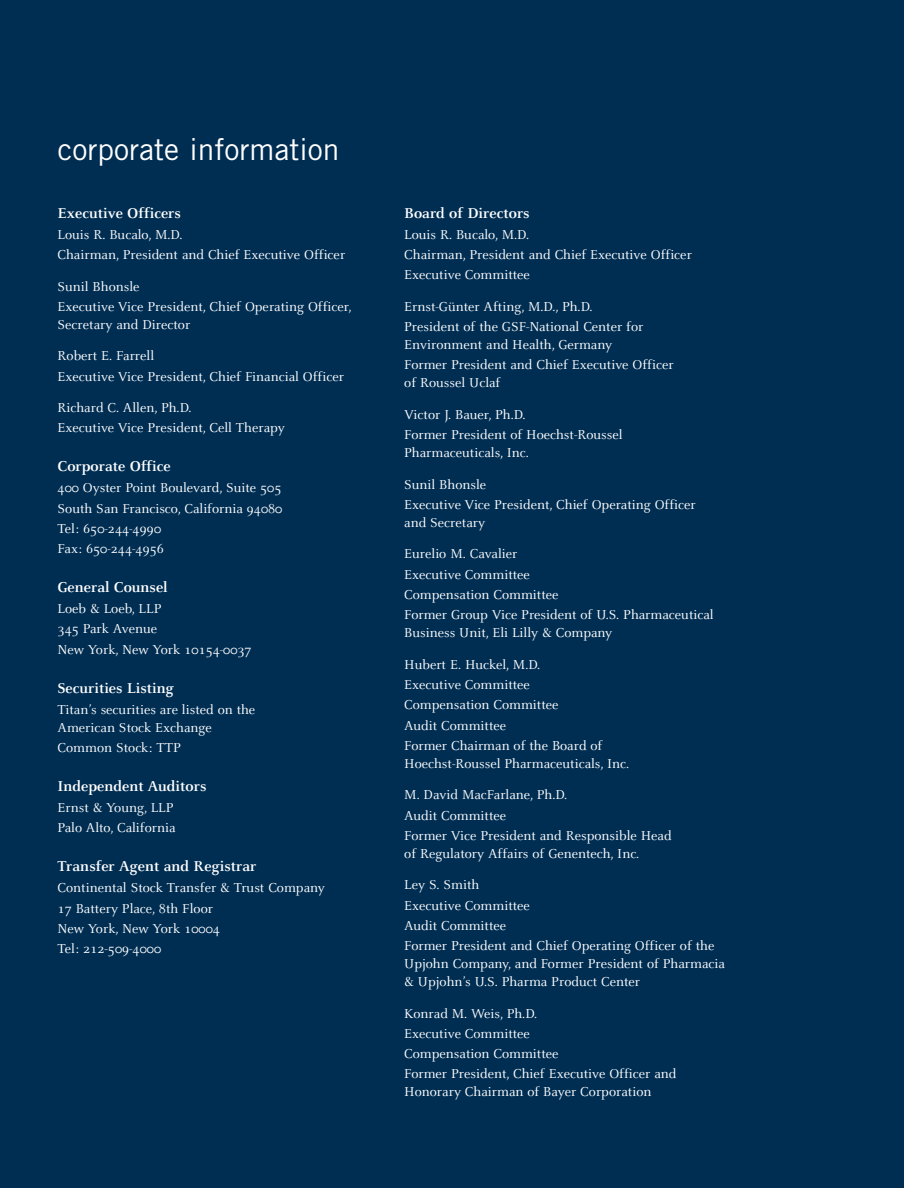
<style>
.page{position:relative;width:904px;height:1188px;background:#002e53}
.page>*{position:absolute;margin:0;border:0;box-sizing:border-box;transform-origin:0 0}
.t1{font:30px "Trade Gothic";color:#fff}
.t2{font:700 15.75px "Celeste";color:#fff}
.t3{font:14.25px/20.2px "Celeste";color:#fff}
</style>
<div class="page">
<h1 class="t1" style="left:58px;top:138px;width:283px">corporate information</h1>
<p class="t2" style="left:58px;top:208px;width:125px">Executive Officers</p>
<p class="t3" style="left:58px;top:226px;width:289px">Louis R. Bucalo, M.D.<br>Chairman, President and Chief Executive Officer</p>
<p class="t3" style="left:58px;top:278px;width:295px">Sunil Bhonsle<br>Executive Vice President, Chief Operating Officer,</p>
<p class="t3" style="left:58px;top:316px;width:134px">Secretary and Director</p>
<p class="t3" style="left:58px;top:348px;width:288px">Robert E. Farrell<br>Executive Vice President, Chief Financial Officer</p>
<p class="t3" style="left:58px;top:399px;width:229px">Richard C. Allen, Ph.D.<br>Executive Vice President, Cell Therapy</p>
<p class="t2" style="left:58px;top:462px;width:115px">Corporate Office</p>
<p class="t3" style="left:58px;top:480px;width:226px">400 Oyster Point Boulevard, Suite 505<br>South San Francisco, California 94080<br>Tel: 650-244-4990<br>Fax: 650-244-4956</p>
<p class="t2" style="left:58px;top:582px;width:112px">General Counsel</p>
<p class="t3" style="left:58px;top:600px;width:196px">Loeb &amp; Loeb, LLP<br>345 Park Avenue<br>New York, New York 10154-0037</p>
<p class="t2" style="left:58px;top:683px;width:118px">Securities Listing</p>
<p class="t3" style="left:58px;top:702px;width:199px;line-height:18px">Titan’s securities are listed on the<br>American Stock Exchange</p>
<p class="t3" style="left:58px;top:739px;width:125px">Common Stock: TTP</p>
<p class="t2" style="left:58px;top:781px;width:150px">Independent Auditors</p>
<p class="t3" style="left:58px;top:799px;width:119px">Ernst &amp; Young, LLP<br>Palo Alto, California</p>
<p class="t2" style="left:58px;top:861px;width:200px">Transfer Agent and Registrar</p>
<p class="t3" style="left:58px;top:879px;width:269px">Continental Stock Transfer &amp; Trust Company<br>17 Battery Place, 8th Floor<br>New York, New York 10004<br>Tel: 212-509-4000</p>
<p class="t2" style="left:404px;top:208px;width:127px">Board of Directors</p>
<p class="t3" style="left:404px;top:226px;width:289px">Louis R. Bucalo, M.D.<br>Chairman, President and Chief Executive Officer<br>Executive Committee</p>
<p class="t3" style="left:404px;top:298px;width:241px">Ernst-Günter Afting, M.D., Ph.D.<br>President of the GSF-National Center for</p>
<p class="t3" style="left:404px;top:336px;width:271px">Environment and Health, Germany<br>Former President and Chief Executive Officer</p>
<p class="t3" style="left:404px;top:375px;width:98px">of Roussel Uclaf</p>
<p class="t3" style="left:404px;top:406px;width:220px">Victor J. Bauer, Ph.D.<br>Former President of Hoechst-Roussel</p>
<p class="t3" style="left:404px;top:444px;width:126px">Pharmaceuticals, Inc.</p>
<p class="t3" style="left:404px;top:476px;width:293px">Sunil Bhonsle<br>Executive Vice President, Chief Operating Officer</p>
<p class="t3" style="left:404px;top:514px;width:82px">and Secretary</p>
<p class="t3" style="left:404px;top:546px;width:311px">Eurelio M. Cavalier<br>Executive Committee<br>Compensation Committee<br>Former Group Vice President of U.S. Pharmaceutical</p>
<p class="t3" style="left:404px;top:624px;width:209px">Business Unit, Eli Lilly &amp; Company</p>
<p class="t3" style="left:404px;top:656px;width:200px">Hubert E. Huckel, M.D.<br>Executive Committee<br>Compensation Committee<br>Audit Committee<br>Former Chairman of the Board of</p>
<p class="t3" style="left:404px;top:755px;width:226px">Hoechst-Roussel Pharmaceuticals, Inc.</p>
<p class="t3" style="left:404px;top:787px;width:269px">M. David MacFarlane, Ph.D.<br>Audit Committee<br>Former Vice President and Responsible Head</p>
<p class="t3" style="left:404px;top:845px;width:237px">of Regulatory Affairs of Genentech, Inc.</p>
<p class="t3" style="left:404px;top:877px;width:312px">Ley S. Smith<br>Executive Committee<br>Audit Committee<br>Former President and Chief Operating Officer of the</p>
<p class="t3" style="left:404px;top:956px;width:322px;line-height:18px">Upjohn Company, and Former President of Pharmacia &amp; Upjohn’s U.S. Pharma Product Center</p>
<p class="t3" style="left:404px;top:1005px;width:274px">Konrad M. Weis, Ph.D.<br>Executive Committee<br>Compensation Committee<br>Former President, Chief Executive Officer and</p>
<p class="t3" style="left:404px;top:1084px;width:249px">Honorary Chairman of Bayer Corporation</p>
</div>
